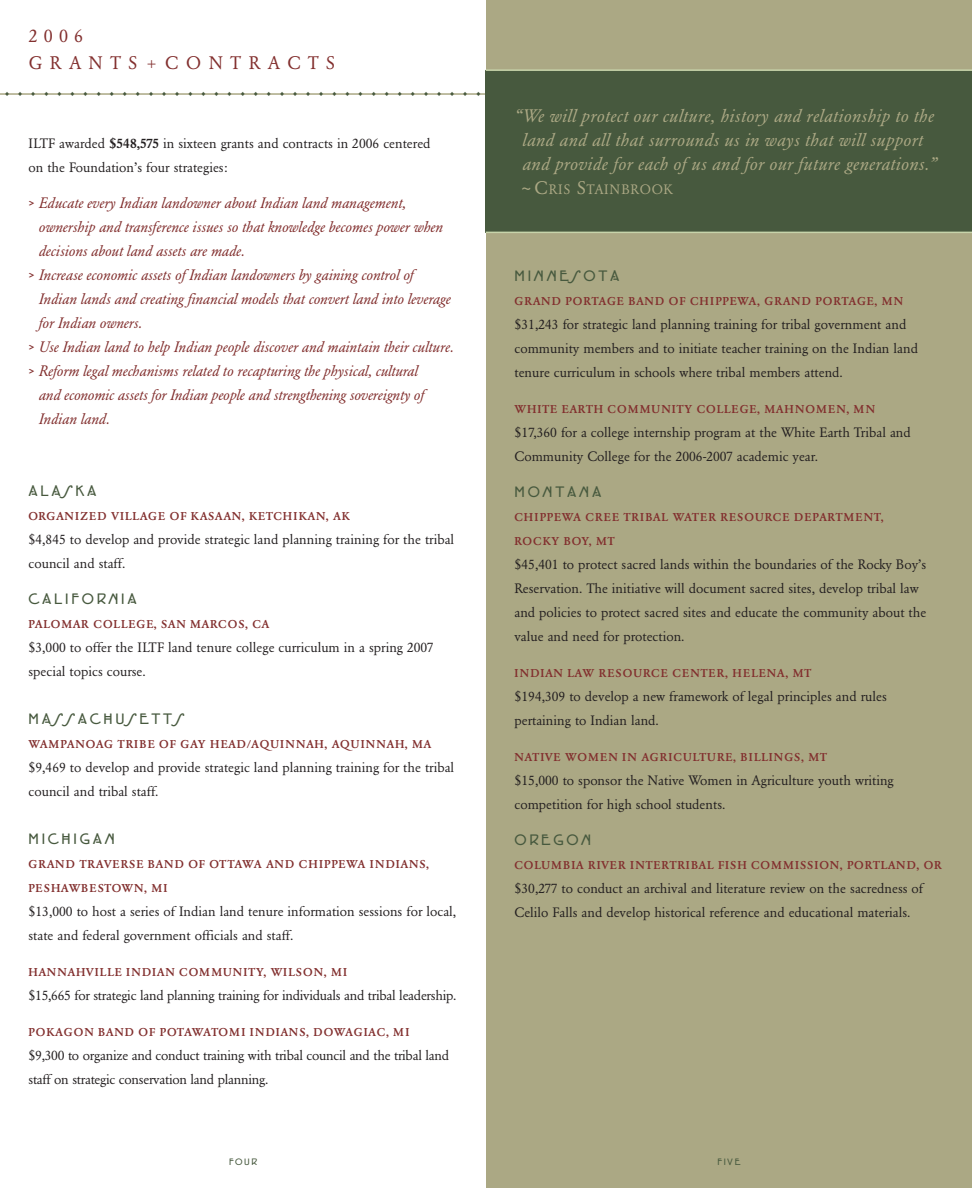
<style>
.page{position:relative;width:972px;height:1188px;background:#fff}
.page>*{position:absolute;margin:0;border:0;box-sizing:border-box;transform-origin:0 0}
.t1{font:italic 18px/24px "Garamond BE";letter-spacing:.025em;color:#aba884;text-align:center}
.t2{font:18px/27px "Garamond BE";letter-spacing:.4em;color:#822f2e}
.t3{font:700 16.5px "P22 Eaglefeather";letter-spacing:.17em;color:#47593e}
.t4{font:italic 15px "Garamond BE";color:#822f2e}
.t5{font:13.5px/24px "Garamond BE";color:#231f20}
.t6{font:13.5px/24px "Garamond BE";letter-spacing:-.02em;color:#231f20}
.t7{font:13.5px "Garamond BE";letter-spacing:.055em;color:#aba884}
.t8{font:500 11.25px/24px "Garamond BE";letter-spacing:.07em;color:#822f2e}
.t9{font:500 11.25px/24px "Garamond BE";letter-spacing:.05em;color:#822f2e}
.t10{font:500 11.25px "Garamond BE";letter-spacing:.09em;color:#822f2e}
.t11{font:700 10.2px "P22 Eaglefeather";letter-spacing:.15em;color:#47593e}
.s1{font-size:13.5px}
.s2{font-weight:500}
.s3{font-family:"P22 Eaglefeather";font-weight:700;font-style:normal;font-size:12px}
.s4{font-style:italic;font-size:18px}
.s5{font-size:18px}
</style>
<div class="page">
<div style="left:486px;top:0;width:486px;height:1188px;background:#aba884"></div>
<hr style="left:0;top:93px;width:486px;height:2px;background:#aba884">
<div style="left:486px;top:70px;width:486px;height:162px;background:#47593e"></div>
<hr style="left:486px;top:69px;width:486px;height:2px;background:#c7d4aa">
<hr style="left:486px;top:232px;width:486px;height:1px;background:#c7d4aa">
<h1 class="t2" style="left:29px;top:24px;width:308px">2006<br>GRANTS <span class="s1">+</span> CONTRACTS</h1>
<p class="t5" style="left:28px;top:133px;width:404px">ILTF awarded <span class="s2">$548,575</span> in sixteen grants and contracts in 2006 centered on the Foundation’s four strategies:</p>
<p class="t4" style="left:28px;top:197px;width:379px"><span class="s3">&gt;</span> Educate every Indian landowner about Indian land management,</p>
<p class="t4" style="left:39px;top:221px;width:406px">ownership and transference issues so that knowledge becomes power when</p>
<p class="t4" style="left:39px;top:245px;width:208px">decisions about land assets are made.</p>
<p class="t4" style="left:28px;top:269px;width:387px"><span class="s3">&gt;</span> Increase economic assets of Indian landowners by gaining control of</p>
<p class="t4" style="left:39px;top:293px;width:414px">Indian lands and creating financial models that convert land into leverage</p>
<p class="t4" style="left:39px;top:317px;width:105px">for Indian owners.</p>
<p class="t4" style="left:28px;top:341px;width:427px"><span class="s3">&gt;</span> Use Indian land to help Indian people discover and maintain their culture.</p>
<p class="t4" style="left:28px;top:365px;width:391px"><span class="s3">&gt;</span> Reform legal mechanisms related to recapturing the physical, cultural</p>
<p class="t4" style="left:39px;top:389px;width:387px">and economic assets for Indian people and strengthening sovereignty of</p>
<p class="t4" style="left:39px;top:413px;width:72px">Indian land.</p>
<p class="t3" style="left:28px;top:486px;width:69px">ALASKA</p>
<p class="t9" style="left:28px;top:505px;width:323px">ORGANIZED VILLAGE OF KASAAN, KETCHIKAN, AK</p>
<p class="t5" style="left:28px;top:529px;width:427px">$4,845 to develop and provide strategic land planning training for the tribal council and staff.</p>
<p class="t3" style="left:28px;top:594px;width:110px">CALIFORNIA</p>
<p class="t9" style="left:28px;top:613px;width:243px">PALOMAR COLLEGE, SAN MARCOS, CA</p>
<p class="t5" style="left:28px;top:637px;width:407px">$3,000 to offer the ILTF land tenure college curriculum in a spring 2007 special topics course.</p>
<p class="t3" style="left:28px;top:714px;width:157px">MASSACHUSETTS</p>
<p class="t9" style="left:28px;top:733px;width:405px">WAMPANOAG TRIBE OF GAY HEAD/AQUINNAH, AQUINNAH, MA</p>
<p class="t5" style="left:28px;top:757px;width:427px">$9,469 to develop and provide strategic land planning training for the tribal council and tribal staff.</p>
<p class="t3" style="left:28px;top:834px;width:88px">MICHIGAN</p>
<p class="t9" style="left:28px;top:853px;width:402px">GRAND TRAVERSE BAND OF OTTAWA AND CHIPPEWA INDIANS,<br>PESHAWBESTOWN, MI</p>
<p class="t5" style="left:28px;top:901px;width:429px">$13,000 to host a series of Indian land tenure information sessions for local, state and federal government officials and staff.</p>
<p class="t8" style="left:28px;top:961px;width:320px">HANNAHVILLE INDIAN COMMUNITY, WILSON, MI</p>
<p class="t6" style="left:28px;top:985px;width:429px">$15,665 for strategic land planning training for individuals and tribal leadership.</p>
<p class="t9" style="left:28px;top:1021px;width:382px">POKAGON BAND OF POTAWATOMI INDIANS, DOWAGIAC, MI</p>
<p class="t6" style="left:28px;top:1045px;width:422px">$9,300 to organize and conduct training with tribal council and the tribal land staff on strategic conservation land planning.</p>
<h1 class="t1" style="left:514px;top:106px;width:424px">“We will protect our culture, history and relationship to the land and all that surrounds us in ways that will support and provide for each of us and for our future generations.”</h1>
<p class="t7" style="left:519px;top:184px;width:155px"><span class="s4">~</span><span class="s5">C</span>RIS <span class="s5">S</span>TAINBROOK</p>
<p class="t3" style="left:514px;top:270px;width:107px">MINNESOTA</p>
<p class="t8" style="left:514px;top:290px;width:390px">GRAND PORTAGE BAND OF CHIPPEWA, GRAND PORTAGE, MN</p>
<p class="t5" style="left:514px;top:313px;width:405px">$31,243 for strategic land planning training for tribal government and community members and to initiate teacher training on the Indian land tenure curriculum in schools where tribal members attend.</p>
<p class="t8" style="left:514px;top:398px;width:362px">WHITE EARTH COMMUNITY COLLEGE, MAHNOMEN, MN</p>
<p class="t5" style="left:514px;top:421px;width:398px">$17,360 for a college internship program at the White Earth Tribal and<br>Community College for the 2006-2007 academic year.</p>
<p class="t3" style="left:514px;top:486px;width:88px">MONTANA</p>
<p class="t8" style="left:514px;top:506px;width:371px">CHIPPEWA CREE TRIBAL WATER RESOURCE DEPARTMENT,<br>ROCKY BOY, MT</p>
<p class="t5" style="left:514px;top:553px;width:413px">$45,401 to protect sacred lands within the boundaries of the Rocky Boy’s Reservation. The initiative will document sacred sites, develop tribal law and policies to protect sacred sites and educate the community about the value and need for protection.</p>
<p class="t10" style="left:514px;top:668px;width:299px">INDIAN LAW RESOURCE CENTER, HELENA, MT</p>
<p class="t5" style="left:514px;top:685px;width:374px">$194,309 to develop a new framework of legal principles and rules pertaining to Indian land.</p>
<p class="t8" style="left:514px;top:746px;width:314px">NATIVE WOMEN IN AGRICULTURE, BILLINGS, MT</p>
<p class="t5" style="left:514px;top:769px;width:381px">$15,000 to sponsor the Native Women in Agriculture youth writing competition for high school students.</p>
<p class="t3" style="left:514px;top:834px;width:78px">OREGON</p>
<p class="t8" style="left:514px;top:854px;width:429px">COLUMBIA RIVER INTERTRIBAL FISH COMMISSION, PORTLAND, OR</p>
<p class="t5" style="left:514px;top:877px;width:410px">$30,277 to conduct an archival and literature review on the sacredness of<br>Celilo Falls and develop historical reference and educational materials.</p>
<p class="t11" style="left:229px;top:1159px;width:29px">FOUR</p>
<p class="t11" style="left:718px;top:1159px;width:24px">FIVE</p>
</div>
